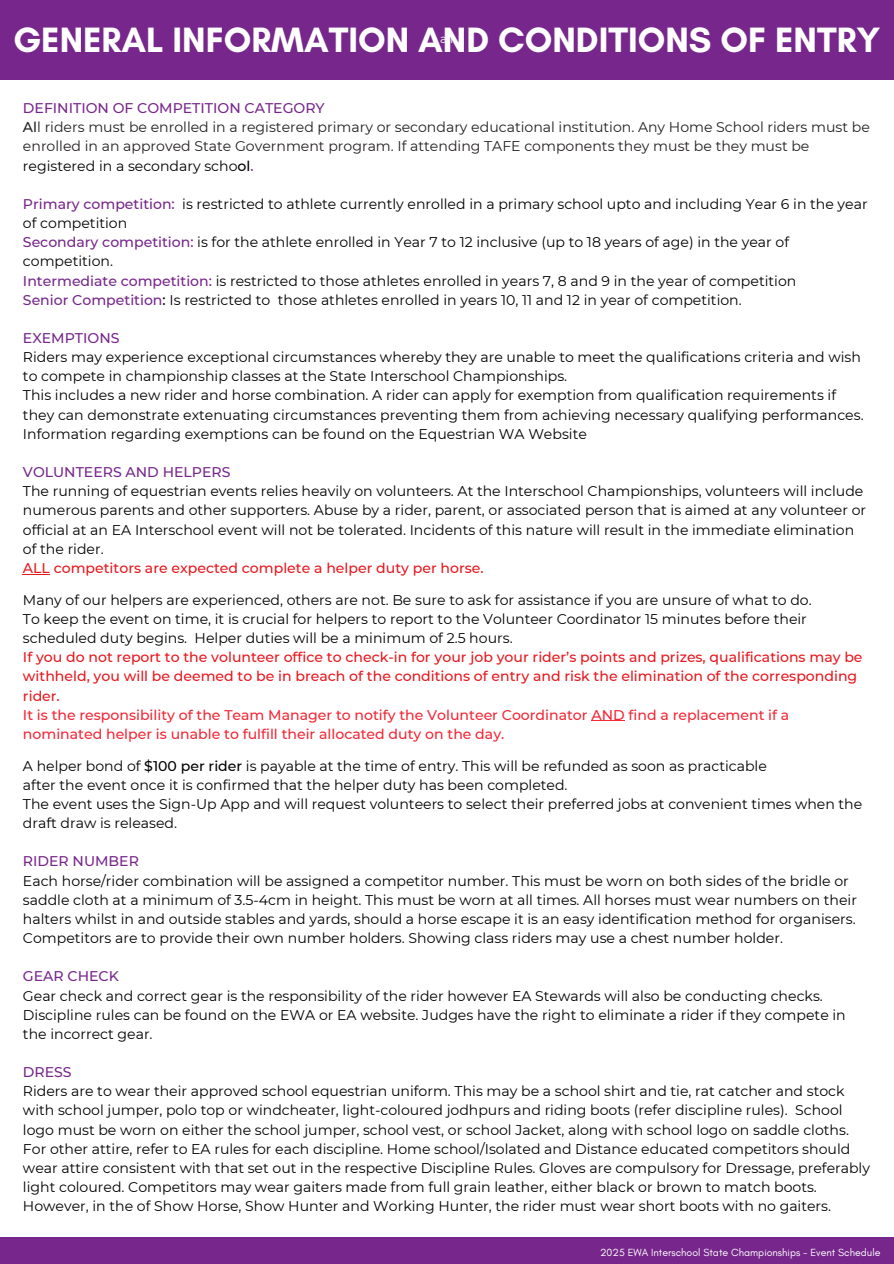
<style>
.page{position:relative;width:894px;height:1264px;background:#fff}
.page>*{position:absolute;margin:0;border:0;box-sizing:border-box;transform-origin:0 0}
.t1{font:700 35.85px "Glacial Indifference";color:#fff}
.t2{font:14.1px/19.2px "Montserrat";color:#000}
.t3{font:500 14.1px/19.2px "Montserrat";color:#e7191f}
.t4{font:14.1px/19.2px "Montserrat";color:#242021}
.t5{font:11.85px "Montserrat";color:#fff}
.t6{font:10.5px "Glacial Indifference";color:#fff}
.s1{font-weight:500;color:#77278b}
.s2{font-weight:500}
.s3{color:#000}
.s4{font-weight:500;color:#000}
.s5{font-weight:400;color:#000}
.s6{color:#f32837}
</style>
<div class="page">
<div style="left:0;top:0;width:893px;height:79px;background:#77278b"></div>
<div style="left:0;top:1236px;width:893px;height:27px;background:#77278b"></div>
<hr style="left:591px;top:720px;width:33px;height:1px;background:#f32837">
<h1 class="t1" style="left:13px;top:18px;width:868px">GENERAL INFORMATION AND CONDITIONS OF ENTRY</h1>
<h3 class="t5" style="left:440px;top:31px;width:15px">all</h3>
<h2 class="t4" style="left:23px;top:98px;width:848px"><span class="s1">DEFINITION OF COMPETITION CATEGORY<br></span><span class="s2">Al</span>l riders must be enrolled in a registered primary or secondary educational institution. Any Home School riders must be enrolled in an approved State Government program. If attending TAFE components they must be they must be <span class="s3">registered in a secondary scho</span><span class="s4">ol</span><span class="s1">.</span></h2>
<h2 class="t2" style="left:23px;top:194px;width:846px"><span class="s1">Primary competition:</span> is restricted to athlete currently enrolled in a primary school upto and including Year 6 in the year of competition<br><span class="s1">Secondary competition:</span> is for the athlete enrolled in Year 7 to 12 inclusive (up to 18 years of age) in the year of competition.<br><span class="s1">Intermediate competition:</span> is restricted to those athletes enrolled in years 7, 8 and 9 in the year of competition<br><span class="s1">Senior Competition</span><span class="s2">:</span> Is restricted to</h2>
<h2 class="t2" style="left:278px;top:290px;width:465px">those athletes enrolled in years 10, 11 and 12 in year of competition.</h2>
<h2 class="t2" style="left:23px;top:328px;width:842px"><span class="s1">EXEMPTIONS<br></span>Riders may experience exceptional circumstances whereby they are unable to meet the qualifications criteria and wish to compete in championship classes at the State Interschool Championships.<br>This includes a new rider and horse combination. A rider can apply for exemption from qualification requirements if they can demonstrate extenuating circumstances preventing them from achieving necessary qualifying performances.<br>Information regarding exemptions can be found on the Equestrian WA Website</h2>
<h2 class="t2" style="left:23px;top:462px;width:844px"><span class="s1">VOLUNTEERS AND HELPERS<br></span>The running of equestrian events relies heavily on volunteers. At the Interschool Championships, volunteers will include numerous parents and other supporters. Abuse by a rider, parent, or associated person that is aimed at any volunteer or official at an EA Interschool event will not be tolerated. Incidents of this nature will result in the immediate elimination</h2>
<h2 class="t3" style="left:23px;top:539px;width:462px"><span class="s5">of the rider.<br></span>ALL competitors are expected complete a helper duty per horse.</h2>
<h2 class="t2" style="left:23px;top:590px;width:790px">Many of our helpers are experienced, others are not. Be sure to ask for assistance if you are unsure of what to do.<br>To keep the event on time, it is crucial for helpers to report to the Volunteer Coordinator 15 minutes before their scheduled duty begins.</h2>
<h2 class="t3" style="left:23px;top:628px;width:840px;text-indent:171px"><span class="s5">Helper duties will be a minimum of 2.5 hours.<br></span>If you do not report to the volunteer office to check-in for your job your rider’s points and prizes, qualifications may be withheld, you will be deemed to be in breach of the conditions of entry and risk the elimination of the corresponding rider.<br><span class="s6">It is the responsibility of the Team Manager to notify the Volunteer Coordinator AND find a replacement if a nominated helper is unable to fulfill their allocated duty on the day.</span></h2>
<h2 class="t2" style="left:23px;top:756px;width:745px">A helper bond of <span class="s2">$100 per rider</span> is payable at the time of entry. This will be refunded as soon as practicable</h2>
<h2 class="t2" style="left:23px;top:775px;width:840px">after the event once it is confirmed that the helper duty has been completed.<br>The event uses the Sign-Up App and will request volunteers to select their preferred jobs at convenient times when the draft draw is released.</h2>
<h2 class="t2" style="left:23px;top:851px;width:835px"><span class="s1">RIDER NUMBER<br></span>Each horse/rider combination will be assigned a competitor number. This must be worn on both sides of the bridle or saddle cloth at a minimum of 3.5-4cm in height. This must be worn at all times. All horses must wear numbers on their</h2>
<h2 class="t2" style="left:23px;top:909px;width:834px">halters whilst in and outside stables and yards, should a horse escape it is an easy identification method for organisers.<br>Competitors are to provide their own number holders. Showing class riders may use a chest number holder.</h2>
<h2 class="t2" style="left:23px;top:966px;width:824px"><span class="s1">GEAR CHECK<br></span>Gear check and correct gear is the responsibility of the rider however EA Stewards will also be conducting checks.<br>Discipline rules can be found on the EWA or EA website. Judges have the right to eliminate a rider if they compete in</h2>
<h2 class="t2" style="left:23px;top:1024px;width:131px">the incorrect gear.</h2>
<h2 class="t2" style="left:23px;top:1062px;width:822px"><span class="s1">DRESS<br></span>Riders are to wear their approved school equestrian uniform. This may be a school shirt and tie, rat catcher and stock with school jumper, polo top or windcheater, light-coloured jodhpurs and riding boots (refer discipline rules).</h2>
<p class="t2" style="left:23px;top:1100px;width:848px;text-indent:771px">School logo must be worn on either the school jumper, school vest, or school Jacket, along with school logo on saddle cloths.<br>For other attire, refer to EA rules for each discipline. Home school/Isolated and Distance educated competitors should wear attire consistent with that set out in the respective Discipline Rules. Gloves are compulsory for Dressage, preferably light coloured. Competitors may wear gaiters made from full grain leather, either black or brown to match boots.<br>However, in the of Show Horse, Show Hunter and Working Hunter, the rider must wear short boots with no gaiters.</p>
<h2 class="t6" style="left:600px;top:1245px;width:282px">2025 EWA Interschool State Championships - Event Schedule</h2>
</div>
